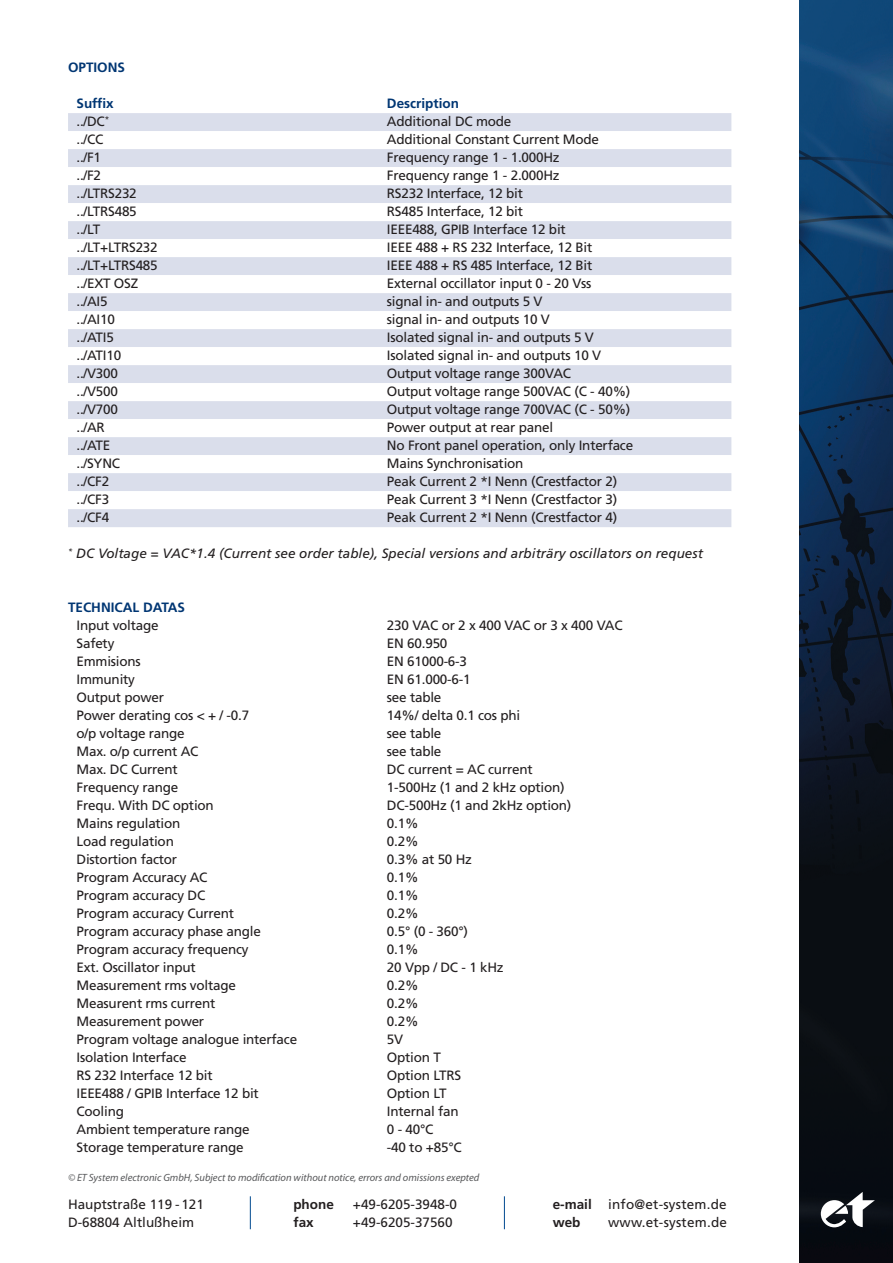
<style>
.page{position:relative;width:893px;height:1263px;background:#fff}
.page>*{position:absolute;margin:0;border:0;box-sizing:border-box;transform-origin:0 0}
.t1{font:13.5px "Frutiger";letter-spacing:-.015em;color:#231f20}
.t2{font:italic 13.5px "Frutiger";color:#231f20}
.t3{font:13.5px "Frutiger";letter-spacing:.015em;color:#231f20}
.t4{font:700 13.5px "Frutiger";color:#013673}
.t5{font:700 13.5px "Frutiger";color:#231f20}
.t6{font:italic 10.5px "Myriad Pro";color:#57585a}
.s1{font-weight:700}
</style>
<div class="page">
<div style="left:68px;top:113px;width:663px;height:18px;background:#dadeeb"></div>
<div style="left:68px;top:149px;width:663px;height:18px;background:#dadeeb"></div>
<div style="left:68px;top:185px;width:663px;height:18px;background:#dadeeb"></div>
<div style="left:68px;top:221px;width:663px;height:18px;background:#dadeeb"></div>
<div style="left:68px;top:257px;width:663px;height:18px;background:#dadeeb"></div>
<div style="left:68px;top:293px;width:663px;height:18px;background:#dadeeb"></div>
<div style="left:68px;top:329px;width:663px;height:18px;background:#dadeeb"></div>
<div style="left:68px;top:365px;width:663px;height:18px;background:#dadeeb"></div>
<div style="left:68px;top:401px;width:663px;height:18px;background:#dadeeb"></div>
<div style="left:68px;top:437px;width:663px;height:18px;background:#dadeeb"></div>
<div style="left:68px;top:473px;width:663px;height:18px;background:#dadeeb"></div>
<div style="left:68px;top:509px;width:663px;height:18px;background:#dadeeb"></div>
<img style="left:799px;top:0;width:94px;height:1263px">
<svg style="left:821px;top:1192px;width:54px;height:35px"></svg>
<hr style="left:250px;top:1196px;width:1px;height:33px;background:#014990">
<hr style="left:504px;top:1196px;width:1px;height:33px;background:#014990">
<p class="t4" style="left:68px;top:62px;width:59px">OPTIONS</p>
<p class="t4" style="left:77px;top:98px;width:39px">Suffix</p>
<p class="t4" style="left:387px;top:98px;width:73px">Description</p>
<p class="t1" style="left:77px;top:116px;width:34px">../DC<sup>*</sup></p>
<p class="t1" style="left:387px;top:116px;width:126px">Additional DC mode</p>
<p class="t1" style="left:77px;top:134px;width:28px">../CC</p>
<p class="t1" style="left:387px;top:134px;width:214px">Additional Constant Current Mode</p>
<p class="t1" style="left:77px;top:152px;width:26px">../F1</p>
<p class="t1" style="left:387px;top:152px;width:174px">Frequency range 1 - 1.000Hz</p>
<p class="t1" style="left:77px;top:170px;width:26px">../F2</p>
<p class="t1" style="left:387px;top:170px;width:174px">Frequency range 1 - 2.000Hz</p>
<p class="t1" style="left:77px;top:188px;width:62px">../LTRS232</p>
<p class="t1" style="left:387px;top:188px;width:138px">RS232 Interface, 12 bit</p>
<p class="t1" style="left:77px;top:206px;width:62px">../LTRS485</p>
<p class="t1" style="left:387px;top:206px;width:138px">RS485 Interface, 12 bit</p>
<p class="t1" style="left:77px;top:224px;width:25px">../LT</p>
<p class="t1" style="left:387px;top:224px;width:180px">IEEE488, GPIB Interface 12 bit</p>
<p class="t1" style="left:77px;top:242px;width:83px">../LT+LTRS232</p>
<p class="t1" style="left:387px;top:242px;width:207px">IEEE 488 + RS 232 Interface, 12 Bit</p>
<p class="t1" style="left:77px;top:260px;width:83px">../LT+LTRS485</p>
<p class="t1" style="left:387px;top:260px;width:207px">IEEE 488 + RS 485 Interface, 12 Bit</p>
<p class="t1" style="left:77px;top:278px;width:63px">../EXT OSZ</p>
<p class="t1" style="left:387px;top:278px;width:206px">External occillator input 0 - 20 Vss</p>
<p class="t1" style="left:77px;top:296px;width:33px">../AI5</p>
<p class="t1" style="left:387px;top:296px;width:157px">signal in- and outputs 5 V</p>
<p class="t1" style="left:77px;top:314px;width:40px">../AI10</p>
<p class="t1" style="left:387px;top:314px;width:164px">signal in- and outputs 10 V</p>
<p class="t1" style="left:77px;top:332px;width:39px">../ATI5</p>
<p class="t1" style="left:387px;top:332px;width:208px">Isolated signal in- and outputs 5 V</p>
<p class="t1" style="left:77px;top:350px;width:46px">../ATI10</p>
<p class="t1" style="left:387px;top:350px;width:216px">Isolated signal in- and outputs 10 V</p>
<p class="t1" style="left:77px;top:368px;width:43px">../V300</p>
<p class="t1" style="left:387px;top:368px;width:186px">Output voltage range 300VAC</p>
<p class="t1" style="left:77px;top:386px;width:43px">../V500</p>
<p class="t1" style="left:387px;top:386px;width:245px">Output voltage range 500VAC (C - 40%)</p>
<p class="t1" style="left:77px;top:404px;width:43px">../V700</p>
<p class="t1" style="left:387px;top:404px;width:245px">Output voltage range 700VAC (C - 50%)</p>
<p class="t1" style="left:77px;top:422px;width:30px">../AR</p>
<p class="t1" style="left:387px;top:422px;width:168px">Power output at rear panel</p>
<p class="t1" style="left:77px;top:440px;width:35px">../ATE</p>
<p class="t1" style="left:387px;top:440px;width:248px">No Front panel operation, only Interface</p>
<p class="t1" style="left:77px;top:458px;width:45px">../SYNC</p>
<p class="t1" style="left:387px;top:458px;width:138px">Mains Synchronisation</p>
<p class="t1" style="left:77px;top:476px;width:34px">../CF2</p>
<p class="t1" style="left:387px;top:476px;width:232px">Peak Current 2 *I Nenn (Crestfactor 2)</p>
<p class="t1" style="left:77px;top:494px;width:34px">../CF3</p>
<p class="t1" style="left:387px;top:494px;width:232px">Peak Current 3 *I Nenn (Crestfactor 3)</p>
<p class="t1" style="left:77px;top:512px;width:34px">../CF4</p>
<p class="t1" style="left:387px;top:512px;width:232px">Peak Current 2 *I Nenn (Crestfactor 4)</p>
<p class="t2" style="left:68px;top:548px;width:636px"><sup>*</sup> DC Voltage = VAC*1.4 (Current see order table), Special versions and arbiträry oscillators on request</p>
<p class="t4" style="left:68px;top:602px;width:119px">TECHNICAL DATAS</p>
<p class="t1" style="left:77px;top:620px;width:84px">Input voltage</p>
<p class="t1" style="left:387px;top:620px;width:237px">230 VAC or 2 x 400 VAC or 3 x 400 VAC</p>
<p class="t1" style="left:77px;top:638px;width:39px">Safety</p>
<p class="t1" style="left:387px;top:638px;width:62px">EN 60.950</p>
<p class="t1" style="left:77px;top:656px;width:66px">Emmisions</p>
<p class="t1" style="left:387px;top:656px;width:82px">EN 61000-6-3</p>
<p class="t1" style="left:77px;top:674px;width:60px">Immunity</p>
<p class="t1" style="left:387px;top:674px;width:85px">EN 61.000-6-1</p>
<p class="t1" style="left:77px;top:692px;width:89px">Output power</p>
<p class="t1" style="left:387px;top:692px;width:56px">see table</p>
<p class="t1" style="left:77px;top:710px;width:174px">Power derating cos &lt; + / -0.7</p>
<p class="t1" style="left:387px;top:710px;width:135px">14%/ delta 0.1 cos phi</p>
<p class="t1" style="left:77px;top:728px;width:110px">o/p voltage range</p>
<p class="t1" style="left:387px;top:728px;width:56px">see table</p>
<p class="t1" style="left:77px;top:746px;width:123px">Max. o/p current AC</p>
<p class="t1" style="left:387px;top:746px;width:56px">see table</p>
<p class="t1" style="left:77px;top:764px;width:103px">Max. DC Current</p>
<p class="t1" style="left:387px;top:764px;width:147px">DC current = AC current</p>
<p class="t1" style="left:77px;top:782px;width:103px">Frequency range</p>
<p class="t1" style="left:387px;top:782px;width:179px">1-500Hz (1 and 2 kHz option)</p>
<p class="t1" style="left:77px;top:800px;width:139px">Frequ. With DC option</p>
<p class="t1" style="left:387px;top:800px;width:186px">DC-500Hz (1 and 2kHz option)</p>
<p class="t1" style="left:77px;top:818px;width:105px">Mains regulation</p>
<p class="t1" style="left:387px;top:818px;width:33px">0.1%</p>
<p class="t1" style="left:77px;top:836px;width:99px">Load regulation</p>
<p class="t1" style="left:387px;top:836px;width:33px">0.2%</p>
<p class="t1" style="left:77px;top:854px;width:102px">Distortion factor</p>
<p class="t1" style="left:387px;top:854px;width:87px">0.3% at 50 Hz</p>
<p class="t1" style="left:77px;top:872px;width:132px">Program Accuracy AC</p>
<p class="t1" style="left:387px;top:872px;width:33px">0.1%</p>
<p class="t1" style="left:77px;top:890px;width:130px">Program accuracy DC</p>
<p class="t1" style="left:387px;top:890px;width:33px">0.1%</p>
<p class="t1" style="left:77px;top:908px;width:159px">Program accuracy Current</p>
<p class="t1" style="left:387px;top:908px;width:33px">0.2%</p>
<p class="t1" style="left:77px;top:926px;width:186px">Program accuracy phase angle</p>
<p class="t1" style="left:387px;top:926px;width:83px">0.5° (0 - 360°)</p>
<p class="t1" style="left:77px;top:944px;width:174px">Program accuracy frequency</p>
<p class="t1" style="left:387px;top:944px;width:33px">0.1%</p>
<p class="t1" style="left:77px;top:962px;width:121px">Ext. Oscillator input</p>
<p class="t1" style="left:387px;top:962px;width:118px">20 Vpp / DC - 1 kHz</p>
<p class="t1" style="left:77px;top:980px;width:161px">Measurement rms voltage</p>
<p class="t1" style="left:387px;top:980px;width:33px">0.2%</p>
<p class="t1" style="left:77px;top:998px;width:140px">Measurent rms current</p>
<p class="t1" style="left:387px;top:998px;width:33px">0.2%</p>
<p class="t1" style="left:77px;top:1016px;width:129px">Measurement power</p>
<p class="t1" style="left:387px;top:1016px;width:33px">0.2%</p>
<p class="t1" style="left:77px;top:1034px;width:222px">Program voltage analogue interface</p>
<p class="t1" style="left:387px;top:1034px;width:18px">5V</p>
<p class="t1" style="left:77px;top:1052px;width:111px">Isolation Interface</p>
<p class="t1" style="left:387px;top:1052px;width:55px">Option T</p>
<p class="t1" style="left:77px;top:1070px;width:138px">RS 232 Interface 12 bit</p>
<p class="t1" style="left:387px;top:1070px;width:76px">Option LTRS</p>
<p class="t1" style="left:77px;top:1088px;width:184px">IEEE488 / GPIB Interface 12 bit</p>
<p class="t1" style="left:387px;top:1088px;width:61px">Option LT</p>
<p class="t1" style="left:77px;top:1106px;width:49px">Cooling</p>
<p class="t1" style="left:387px;top:1106px;width:73px">Internal fan</p>
<p class="t1" style="left:77px;top:1124px;width:175px">Ambient temperature range</p>
<p class="t1" style="left:387px;top:1124px;width:48px">0 - 40°C</p>
<p class="t1" style="left:77px;top:1142px;width:169px">Storage temperature range</p>
<p class="t1" style="left:387px;top:1142px;width:76px">-40 to +85°C</p>
<p class="t6" style="left:68px;top:1173px;width:413px">© ET System electronic GmbH, Subject to modification without notice, errors and omissions exepted</p>
<p class="t1" style="left:68px;top:1198px;width:137px">Hauptstraße 119 -121</p>
<p class="t5" style="left:293px;top:1198px;width:42px">phone</p>
<p class="t1" style="left:353px;top:1198px;width:106px">+49-6205-3948-0</p>
<p class="t3" style="left:553px;top:1198px;width:175px"><span class="s1">e-mail</span> info@et-system.de</p>
<p class="t1" style="left:68px;top:1216px;width:128px">D-68804 Altlußheim</p>
<p class="t5" style="left:293px;top:1216px;width:22px">fax</p>
<p class="t1" style="left:353px;top:1216px;width:101px">+49-6205-37560</p>
<p class="t5" style="left:553px;top:1216px;width:29px">web</p>
<p class="t3" style="left:608px;top:1216px;width:120px">www.et-system.de</p>
</div>
